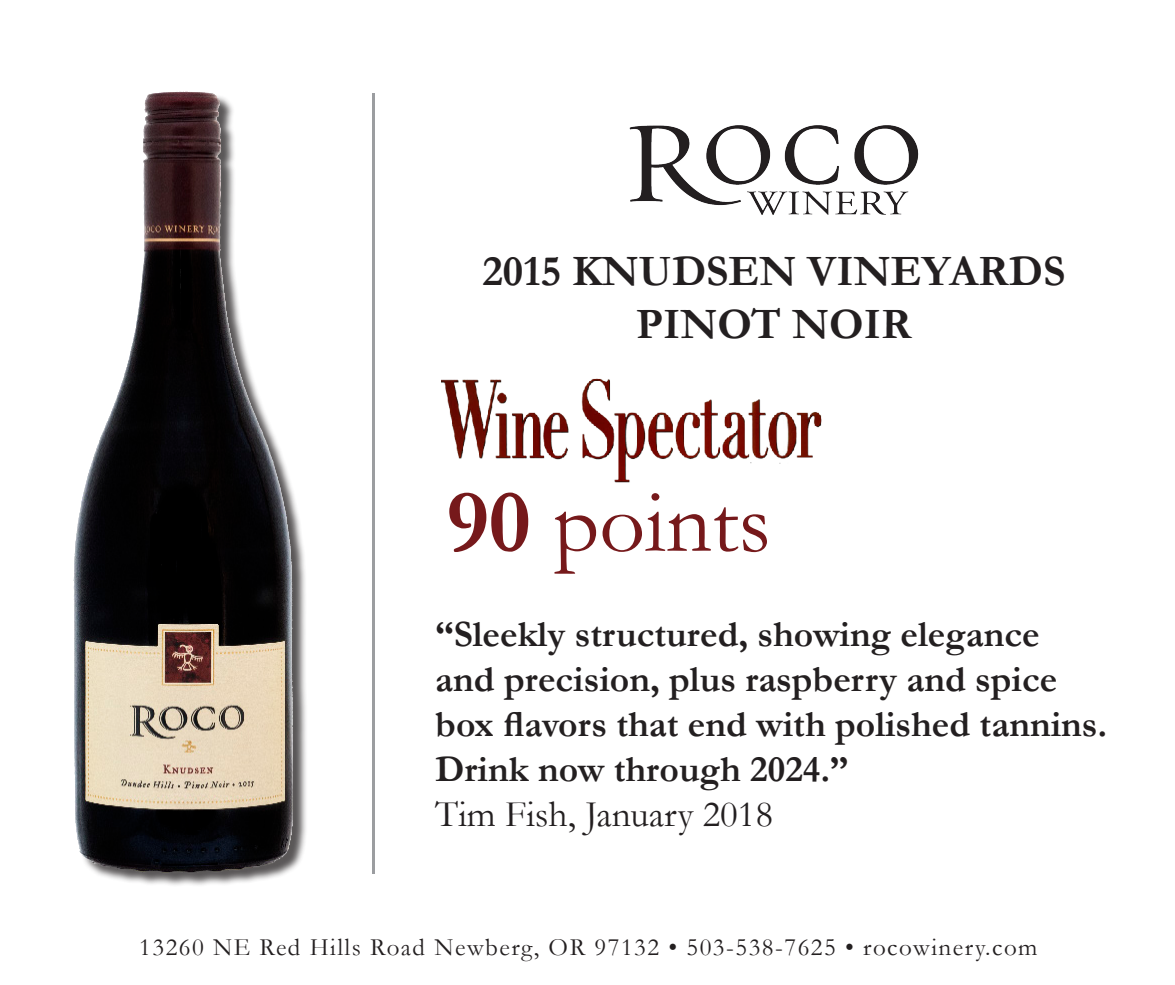
<style>
.page{position:relative;width:1175px;height:985px;background:#fff}
.page>*{position:absolute;margin:0;border:0;box-sizing:border-box;transform-origin:0 0}
.t1{font:90px "Garamond";color:#76191b}
.t2{font:700 43.75px "Garamond";color:#231f20}
.t3{font:700 37.5px/45px "Garamond";color:#231f20}
.t4{font:37.5px "Garamond";color:#231f20}
.t5{font:25px "Garamond";letter-spacing:.06em;color:#231f20}
.s1{font-weight:700}
</style>
<div class="page">
<hr style="left:372px;top:93px;width:3px;height:780px;background:#9b9da0">
<img style="left:73px;top:91px;width:233px;height:794px">
<img style="left:630px;top:125px;width:288px;height:90px">
<img style="left:442px;top:378px;width:380px;height:105px">
<p class="t2" style="left:482px;top:245px;width:584px">2015 KNUDSEN VINEYARDS</p>
<p class="t2" style="left:636px;top:298px;width:277px">PINOT NOIR</p>
<p class="t1" style="left:447px;top:469px;width:326px"><span class="s1">90</span> points</p>
<p class="t3" style="left:435px;top:611px;width:674px">“Sleekly structured, showing elegance and precision, plus raspberry and spice box flavors that end with polished tannins.<br>Drink now through 2024.”</p>
<p class="t4" style="left:435px;top:792px;width:339px">Tim Fish, January 2018</p>
<p class="t5" style="left:139px;top:932px;width:900px">13260 NE Red Hills Road Newberg, OR 97132 • 503-538-7625 • rocowinery.com</p>
</div>
